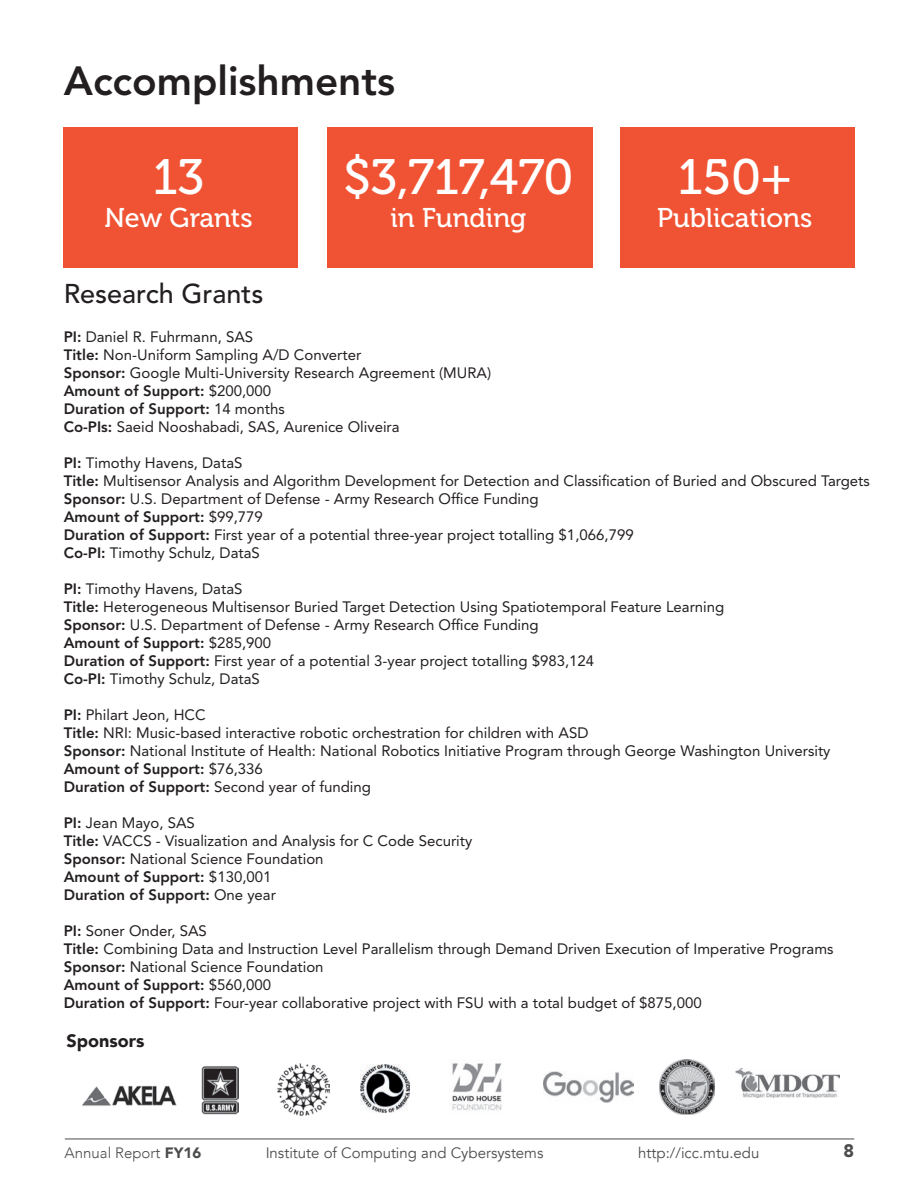
<style>
.page{position:relative;width:918px;height:1188px;background:#fff}
.page>*{position:absolute;margin:0;border:0;box-sizing:border-box;transform-origin:0 0}
.t1{font:49.5px "Museo 500";letter-spacing:-.005em;color:#fff}
.t2{font:800 40.5px "Avenir LT Std";color:#231f20}
.t3{font:27px "Museo 500";color:#fff}
.t4{font:500 27px "Avenir LT Std";color:#231f20}
.t5{font:900 18px "Avenir";color:#231f20}
.t6{font:900 18px "Avenir";color:#4b4c4d}
.t7{font:15px/18px "Avenir LT Std";color:#231f20}
.t8{font:15px "Avenir";color:#4b4c4d}
.t9{font:300 15px "Avenir";color:#4b4c4d}
.s1{font-weight:800}
.s2{font-weight:900}
</style>
<div class="page">
<hr style="left:65px;top:1139px;width:789px;height:1px;background:#4b4c4d">
<div style="left:327px;top:127px;width:266px;height:140px;background:#f05333"></div>
<div style="left:64px;top:127px;width:234px;height:140px;background:#f05333"></div>
<div style="left:620px;top:127px;width:234px;height:140px;background:#f05333"></div>
<img style="left:361px;top:1064px;width:48px;height:48px">
<img style="left:543px;top:1072px;width:90px;height:30px">
<img style="left:277px;top:1063px;width:53px;height:52px">
<img style="left:452px;top:1063px;width:50px;height:48px">
<img style="left:82px;top:1085px;width:95px;height:21px">
<img style="left:201px;top:1066px;width:38px;height:49px">
<img style="left:660px;top:1059px;width:55px;height:56px">
<img style="left:735px;top:1069px;width:105px;height:29px">
<h2 class="t2" style="left:64px;top:57px;width:333px">Accomplishments</h2>
<h1 class="t1" style="left:153px;top:150px;width:53px">13</h1>
<h3 class="t3" style="left:104px;top:203px;width:150px">New Grants</h3>
<h3 class="t4" style="left:64px;top:278px;width:201px">Research Grants</h3>
<h1 class="t1" style="left:344px;top:150px;width:231px">$3,717,470</h1>
<h3 class="t3" style="left:391px;top:203px;width:137px">in Funding</h3>
<h1 class="t1" style="left:678px;top:150px;width:115px">150+</h1>
<h3 class="t3" style="left:657px;top:203px;width:157px">Publications</h3>
<p class="t7" style="left:64px;top:328px;width:429px"><span class="s1">PI:</span> Daniel R. Fuhrmann, SAS<br><span class="s1">Title:</span> Non-Uniform Sampling A/D Converter<br><span class="s1">Sponsor:</span> Google Multi-University Research Agreement (MURA)<br><span class="s1">Amount of Support:</span> $200,000<br><span class="s1">Duration of Support:</span> 14 months<br><span class="s1">Co-PIs:</span> Saeid Nooshabadi, SAS, Aurenice Oliveira</p>
<p class="t7" style="left:64px;top:454px;width:808px"><span class="s1">PI:</span> Timothy Havens, DataS<br><span class="s1">Title:</span> Multisensor Analysis and Algorithm Development for Detection and Classification of Buried and Obscured Targets <span class="s1">Sponsor:</span> U.S. Department of Defense - Army Research Office Funding<br><span class="s1">Amount of Support:</span> $99,779<br><span class="s1">Duration of Support:</span> First year of a potential three-year project totalling $1,066,799<br><span class="s1">Co-PI:</span> Timothy Schulz, DataS</p>
<p class="t7" style="left:64px;top:580px;width:662px"><span class="s1">PI:</span> Timothy Havens, DataS<br><span class="s1">Title:</span> Heterogeneous Multisensor Buried Target Detection Using Spatiotemporal Feature Learning <span class="s1">Sponsor:</span> U.S. Department of Defense - Army Research Office Funding<br><span class="s1">Amount of Support:</span> $285,900<br><span class="s1">Duration of Support:</span> First year of a potential 3-year project totalling $983,124<br><span class="s1">Co-PI:</span> Timothy Schulz, DataS</p>
<p class="t7" style="left:64px;top:706px;width:768px"><span class="s1">PI:</span> Philart Jeon, HCC<br><span class="s1">Title:</span> NRI: Music-based interactive robotic orchestration for children with ASD<br><span class="s1">Sponsor:</span> National Institute of Health: National Robotics Initiative Program through George Washington University <span class="s1">Amount of Support:</span> $76,336<br><span class="s1">Duration of Support:</span> Second year of funding</p>
<p class="t7" style="left:64px;top:814px;width:410px"><span class="s1">PI:</span> Jean Mayo, SAS<br><span class="s1">Title:</span> VACCS - Visualization and Analysis for C Code Security <span class="s1">Sponsor:</span> National Science Foundation<br><span class="s1">Amount of Support:</span> $130,001<br><span class="s1">Duration of Support:</span> One year</p>
<p class="t7" style="left:64px;top:922px;width:771px"><span class="s1">PI:</span> Soner Onder, SAS<br><span class="s1">Title:</span> Combining Data and Instruction Level Parallelism through Demand Driven Execution of Imperative Programs <span class="s1">Sponsor:</span> National Science Foundation<br><span class="s1">Amount of Support:</span> $560,000<br><span class="s1">Duration of Support:</span> Four-year collaborative project with FSU with a total budget of $875,000</p>
<p class="t5" style="left:67px;top:1025px;width:79px">Sponsors</p>
<p class="t9" style="left:65px;top:1143px;width:138px">Annual Report <span class="s2">FY16</span></p>
<p class="t8" style="left:266px;top:1143px;width:279px">Institute of Computing and Cybersystems</p>
<p class="t8" style="left:638px;top:1143px;width:123px">http://icc.mtu.edu</p>
<p class="t6" style="left:843px;top:1135px;width:12px">8</p>
</div>
